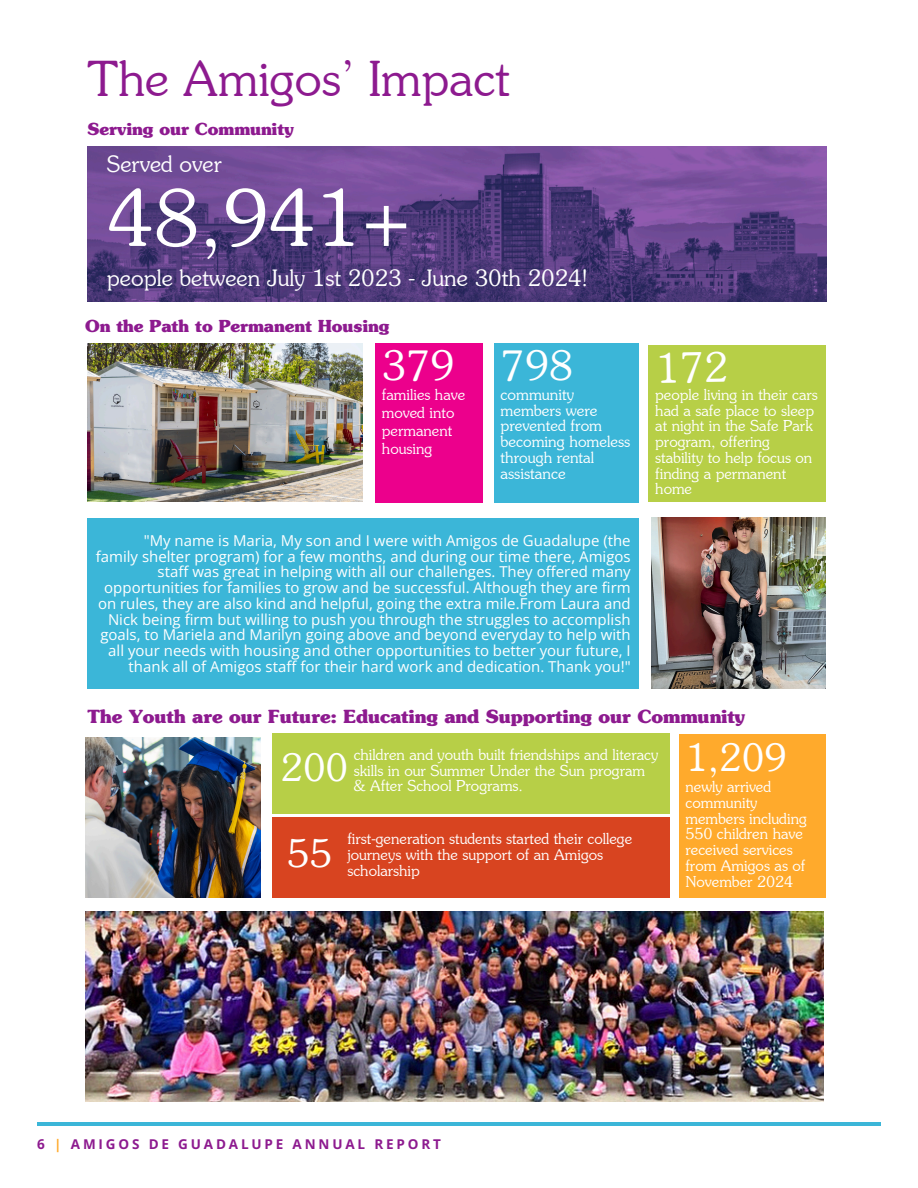
<style>
.page{position:relative;width:918px;height:1188px;background:#fff}
.page>*{position:absolute;margin:0;border:0;box-sizing:border-box;transform-origin:0 0}
.t1{font:300 76.95px "Souvenir Std";color:#fff}
.t2{font:300 48px "Souvenir Std";color:#8d1a8f}
.t3{font:300 40.35px "Souvenir Std";color:#fff}
.t4{font:300 37.5px "Souvenir Std";color:#fff}
.t5{font:300 22.5px "Souvenir Std";color:#fff}
.t6{font:700 18px "Souvenir Std";color:#8d1a8f}
.t7{font:700 16.5px "Souvenir Std";color:#8d1a8f}
.t8{font:300 15.3px/15.8px "Souvenir Std";color:#fff}
.t9{font:15px/15.8px "Open Sans";color:#fff;text-align:right}
.t10{font:300 15px/15.8px "Souvenir Std";color:#fff}
.t11{font:700 13.5px "Open Sans";letter-spacing:.21em;color:#8d1a8f}
.s1{color:#ffaa2c}
</style>
<div class="page">
<img style="left:88px;top:147px;width:739px;height:155px">
<div style="left:375px;top:343px;width:107px;height:159px;background:#ec008c"></div>
<div style="left:648px;top:345px;width:178px;height:157px;background:#b7cf47"></div>
<img style="left:88px;top:343px;width:274px;height:159px">
<hr style="left:37px;top:1123px;width:844px;height:3px;background:#3bb6d8">
<img style="left:85px;top:911px;width:738px;height:191px">
<div style="left:88px;top:518px;width:551px;height:171px;background:#3bb6d8"></div>
<div style="left:495px;top:343px;width:144px;height:159px;background:#3bb6d8"></div>
<div style="left:272px;top:817px;width:398px;height:81px;background:#d84420"></div>
<div style="left:272px;top:733px;width:398px;height:81px;background:#b7cf47"></div>
<div style="left:680px;top:734px;width:146px;height:164px;background:#ffaa2c"></div>
<img style="left:651px;top:518px;width:175px;height:171px">
<img style="left:85px;top:738px;width:176px;height:160px">
<h5 class="t2" style="left:88px;top:60px;width:424px">The Amigos’ Impact</h5>
<h3 class="t7" style="left:88px;top:122px;width:208px">Serving our Community</h3>
<h3 class="t5" style="left:107px;top:155px;width:116px">Served over</h3>
<h6 class="t1" style="left:107px;top:187px;width:306px">48,941+</h6>
<p class="t5" style="left:107px;top:269px;width:483px">people between July 1st 2023 - June 30th 2024!</p>
<h3 class="t7" style="left:85px;top:319px;width:306px">On the Path to Permanent Housing</h3>
<h6 class="t3" style="left:382px;top:349px;width:74px">379</h6>
<h3 class="t10" style="left:382px;top:387px;width:85px;line-height:18px">families have moved into permanent housing</h3>
<h6 class="t3" style="left:501px;top:349px;width:74px">798</h6>
<h3 class="t8" style="left:501px;top:388px;width:131px">community members were prevented from becoming homeless through rental assistance</h3>
<h6 class="t10" style="left:655px;top:388px;width:164px">people living in their cars had a safe place to sleep at night in the Safe Park program, offering stability to help focus on finding a permanent home</h6>
<h6 class="t9" style="left:96px;top:532px;width:536px">"My name is Maria, My son and I were with Amigos de Guadalupe (the<br>family shelter program) for a few months, and during our time there, Amigos staff was great in helping with all our challenges. They offered many opportunities for families to grow and be successful. Although they are firm on rules, they are also kind and helpful, going the extra mile.From Laura and Nick being firm but willing to push you through the struggles to accomplish goals, to Mariela and Marilyn going above and beyond everyday to help with all your needs with housing and other opportunities to better your future, I thank all of Amigos staff for their hard work and dedication. Thank you!"</h6>
<p class="t6" style="left:88px;top:709px;width:659px">The Youth are our Future: Educating and Supporting our Community</p>
<p class="t4" style="left:281px;top:752px;width:69px">200</p>
<h4 class="t10" style="left:354px;top:748px;width:306px">children and youth built friendships and literacy skills in our Summer Under the Sun program &amp; After School Programs.</h4>
<h5 class="t4" style="left:685px;top:742px;width:103px">1,209</h5>
<p class="t10" style="left:685px;top:780px;width:123px">newly arrived community members including<br>550 children have received services from Amigos as of<br>November 2024</p>
<h2 class="t4" style="left:287px;top:838px;width:46px">55</h2>
<h5 class="t10" style="left:347px;top:832px;width:286px">first-generation students started their college journeys with the support of an Amigos scholarship</h5>
<p class="t11" style="left:37px;top:1134px;width:405px">6 <span class="s1">|</span> AMIGOS DE GUADALUPE ANNUAL REPORT</p>
</div>
